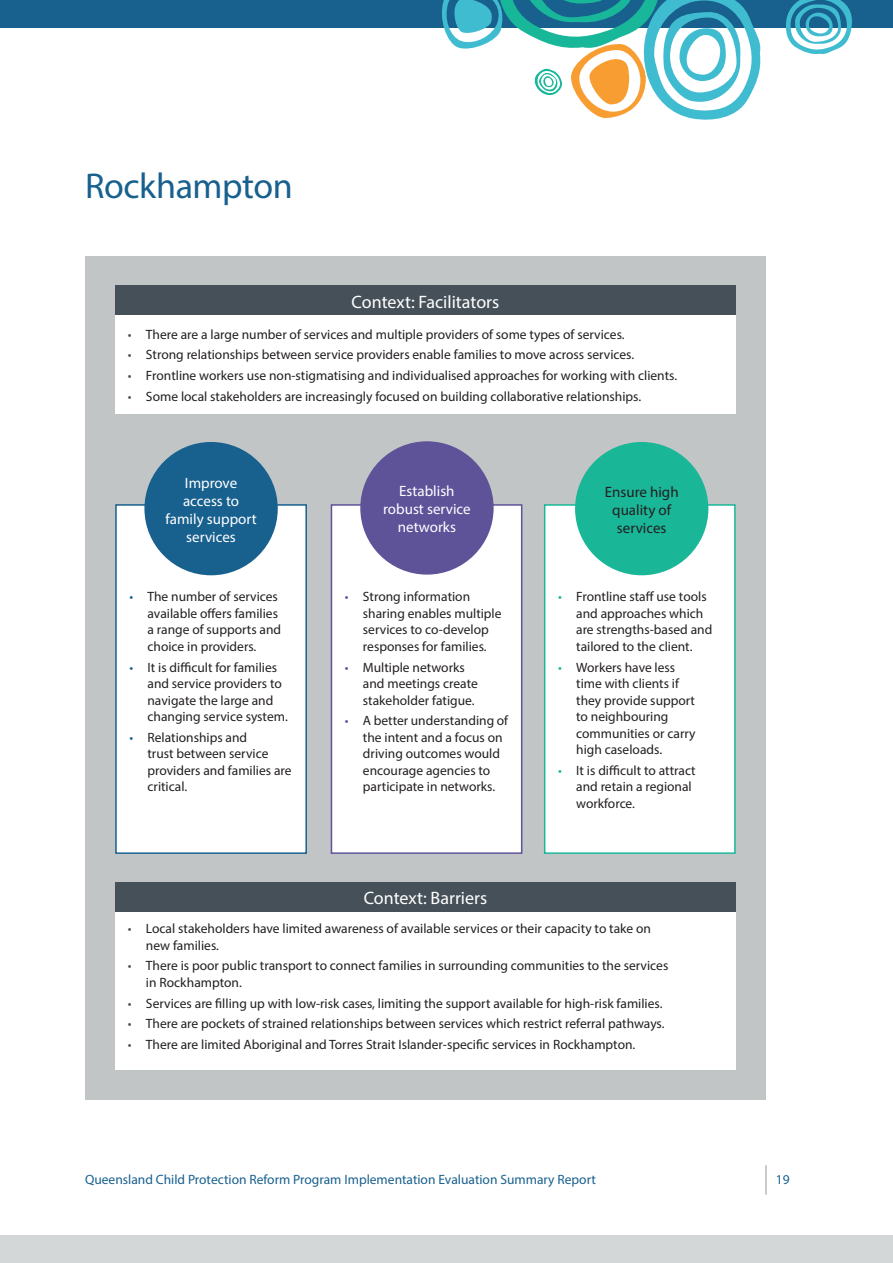
<style>
.page{position:relative;width:893px;height:1263px;background:#fff}
.page>*{position:absolute;margin:0;border:0;box-sizing:border-box;transform-origin:0 0}
.Heading_1{font:36px "Myriad Pro";letter-spacing:-.015em;color:#18608e}
.Heading_3{font:18px "Myriad Pro";color:#fff}
.Heading_3-2{font:15px/18px "Myriad Pro";color:#fff;text-align:center}
.Heading_3-3{font:15px/18px "Myriad Pro";color:#231f20;text-align:center}
.t1{font:13.5px/16.5px "Myriad Pro";color:#231f20}
.t2{font:13.5px "Myriad Pro";color:#18608e}
.s1{color:#465059}
.s2{color:#18608e}
.s3{color:#5e5299}
.s4{color:#19b698}
</style>
<div class="page">
<div style="left:0;top:1235px;width:893px;height:28px;background:#d4d7d8"></div>
<div style="left:0;top:0;width:893px;height:28px;background:#18608e"></div>
<svg style="left:766px;top:1165px;width:1px;height:29px"></svg>
<svg style="left:786px;top:0;width:66px;height:54px"></svg>
<svg style="left:441px;top:0;width:320px;height:120px"></svg>
<div style="left:85px;top:256px;width:680px;height:843px;background:#c1c5c5"></div>
<div style="left:331px;top:505px;width:191px;height:348px;background:#fff"></div>
<div style="left:331px;top:504px;width:191px;height:350px;border:2px solid #5e5299"></div>
<div style="left:545px;top:505px;width:190px;height:348px;background:#fff"></div>
<div style="left:544px;top:504px;width:192px;height:350px;border:2px solid #19b698"></div>
<div style="left:116px;top:505px;width:190px;height:348px;background:#fff"></div>
<div style="left:115px;top:504px;width:192px;height:350px;border:2px solid #18608e"></div>
<div style="left:144px;top:442px;width:134px;height:133px;background:#18608e;border-radius:50%"></div>
<div style="left:360px;top:441px;width:134px;height:134px;background:#5e5299;border-radius:50%"></div>
<div style="left:575px;top:442px;width:133px;height:133px;background:#19b698;border-radius:50%"></div>
<div style="left:115px;top:909px;width:621px;height:161px;background:#fff"></div>
<div style="left:115px;top:315px;width:621px;height:99px;background:#fff"></div>
<div style="left:115px;top:882px;width:621px;height:30px;background:#465059"></div>
<div style="left:115px;top:286px;width:621px;height:29px;background:#465059"></div>
<p class="Heading_1" style="left:85px;top:164px;width:209px">Rockhampton</p>
<p class="Heading_3" style="left:352px;top:290px;width:149px">Context: Facilitators</p>
<p class="t1" style="left:128px;top:326px;width:498px"><span class="s1">•</span> There are a large number of services and multiple providers of some types of services.</p>
<p class="t1" style="left:128px;top:346px;width:508px"><span class="s1">•</span> Strong relationships between service providers enable families to move across services.</p>
<p class="t1" style="left:128px;top:367px;width:551px"><span class="s1">•</span> Frontline workers use non-stigmatising and individualised approaches for working with clients.</p>
<p class="t1" style="left:128px;top:388px;width:515px"><span class="s1">•</span> Some local stakeholders are increasingly focused on building collaborative relationships.</p>
<p class="Heading_3-2" style="left:166px;top:473px;width:93px">Improve access to family support services</p>
<p class="Heading_3-2" style="left:383px;top:482px;width:89px">Establish robust service networks</p>
<p class="Heading_3-3" style="left:605px;top:482px;width:75px">Ensure high quality of services</p>
<p class="t1" style="left:147px;top:588px;width:135px;text-indent:-18px"><span class="s2">•</span> The number of services available offers families a range of supports and choice in providers.</p>
<p class="t1" style="left:147px;top:659px;width:142px;text-indent:-18px"><span class="s2">•</span> It is difficult for families and service providers to navigate the large and changing service system.</p>
<p class="t1" style="left:147px;top:729px;width:146px;text-indent:-18px"><span class="s2">•</span> Relationships and<br>trust between service providers and families are critical.</p>
<p class="t1" style="left:363px;top:588px;width:140px;text-indent:-18px"><span class="s3">•</span> Strong information sharing enables multiple services to co-develop responses for families.</p>
<p class="t1" style="left:363px;top:659px;width:116px;text-indent:-18px"><span class="s3">•</span> Multiple networks and meetings create stakeholder fatigue.</p>
<p class="t1" style="left:363px;top:712px;width:147px;text-indent:-18px"><span class="s3">•</span> A better understanding of the intent and a focus on driving outcomes would encourage agencies to participate in networks.</p>
<p class="Heading_3" style="left:364px;top:887px;width:125px">Context: Barriers</p>
<p class="t1" style="left:576px;top:588px;width:138px;text-indent:-18px"><span class="s4">•</span> Frontline staff use tools and approaches which are strengths-based and tailored to the client.</p>
<p class="t1" style="left:576px;top:659px;width:121px;text-indent:-18px"><span class="s4">•</span> Workers have less time with clients if they provide support to neighbouring communities or carry high caseloads.</p>
<p class="t1" style="left:576px;top:762px;width:121px;text-indent:-18px"><span class="s4">•</span> It is difficult to attract and retain a regional workforce.</p>
<p class="t1" style="left:146px;top:920px;width:507px;text-indent:-18px"><span class="s1">•</span> Local stakeholders have limited awareness of available services or their capacity to take on new families.</p>
<p class="t1" style="left:146px;top:957px;width:524px;text-indent:-18px"><span class="s1">•</span> There is poor public transport to connect families in surrounding communities to the services in Rockhampton.</p>
<p class="t1" style="left:128px;top:994px;width:536px"><span class="s1">•</span> Services are filling up with low-risk cases, limiting the support available for high-risk families.</p>
<p class="t1" style="left:128px;top:1015px;width:538px"><span class="s1">•</span> There are pockets of strained relationships between services which restrict referral pathways.</p>
<p class="t1" style="left:128px;top:1036px;width:509px"><span class="s1">•</span> There are limited Aboriginal and Torres Strait Islander-specific services in Rockhampton.</p>
<p class="t2" style="left:85px;top:1171px;width:512px">Queensland Child Protection Reform Program Implementation Evaluation Summary Report</p>
<p class="t2" style="left:776px;top:1171px;width:15px">19</p>
</div>
